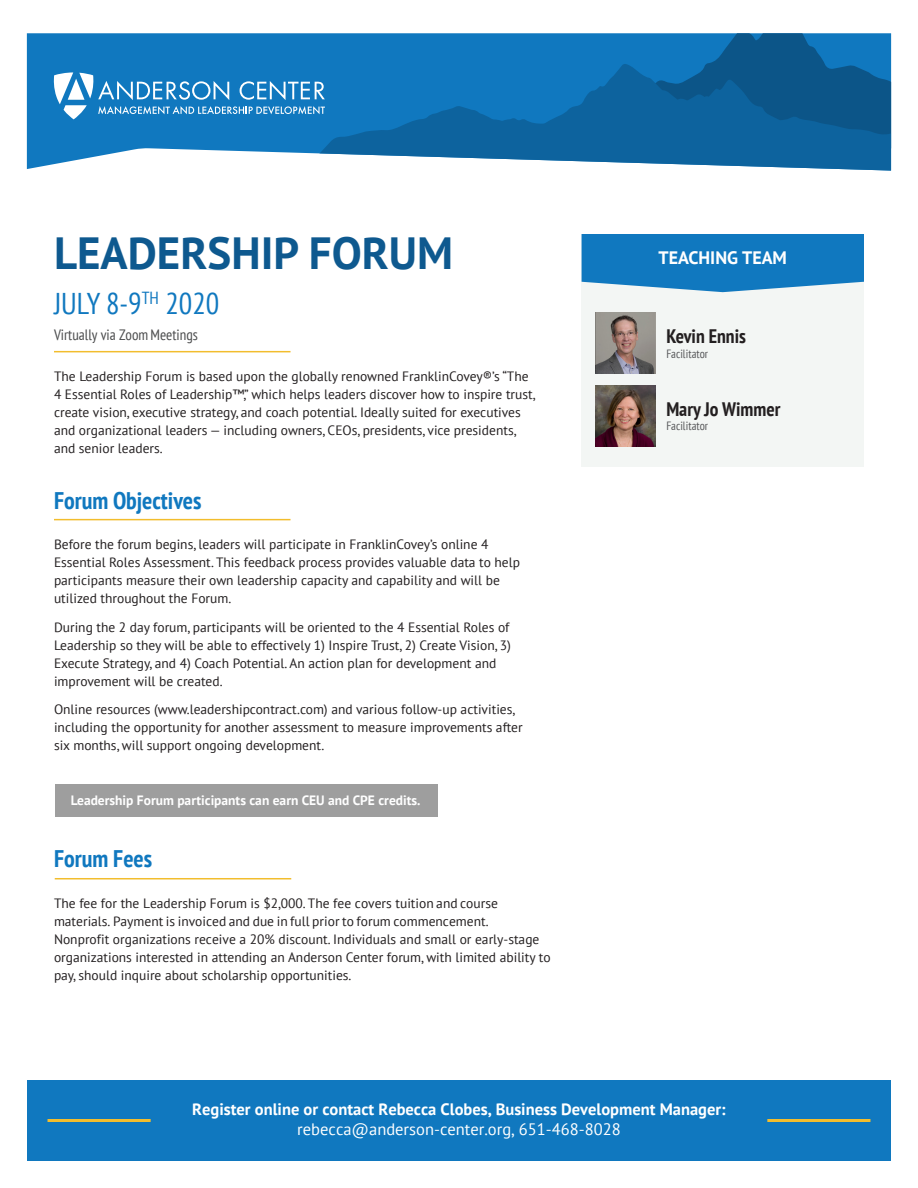
<style>
.page{position:relative;width:918px;height:1188px;background:#fff}
.page>*{position:absolute;margin:0;border:0;box-sizing:border-box;transform-origin:0 0}
.t1{font:700 45px "PT Sans";color:#0e598f}
.t2{font:condensed 30px "PT Sans";color:#1078bf}
.t3{font:700 condensed 24px "PT Sans";color:#1078bf}
.t4{font:700 condensed 19.5px "PT Sans";color:#231f20}
.t5{font:700 18px "PT Sans";color:#fff}
.t6{font:700 16.5px "PT Sans";color:#fff}
.t7{font:16.5px "PT Sans";color:#fff}
.t8{font:condensed 15px "PT Sans";color:#4b4c4d}
.Universal_Body{font:13.5px/18px "PT Sans";color:#231f20}
.Universal_Body-2{font:700 13.5px "PT Sans";color:#fff}
.t9{font:condensed 12px "PT Sans";color:#57585a}
</style>
<div class="page">
<div style="left:55px;top:784px;width:383px;height:33px;background:#9e9e9e"></div>
<hr style="left:55px;top:878px;width:236px;height:1px;background:#f2bd2d">
<hr style="left:54px;top:519px;width:237px;height:1px;background:#f2bd2d">
<div style="left:582px;top:234px;width:282px;height:233px;background:#f3f6f4"></div>
<div style="left:27px;top:1080px;width:864px;height:81px;background:#1078bf"></div>
<svg style="left:582px;top:234px;width:282px;height:58px"></svg>
<hr style="left:54px;top:351px;width:237px;height:1px;background:#f2bd2d">
<hr style="left:767px;top:1119px;width:103px;height:3px;background:#f2bd2d">
<hr style="left:48px;top:1119px;width:103px;height:3px;background:#f2bd2d">
<img style="left:595px;top:313px;width:61px;height:60px">
<img style="left:595px;top:386px;width:61px;height:60px">
<svg style="left:27px;top:33px;width:550px;height:136px;fill:#1078bf"></svg>
<svg style="left:577px;top:33px;width:314px;height:31px"></svg>
<svg style="left:319px;top:64px;width:572px;height:107px;fill:#0d639e"></svg>
<svg style="left:54px;top:72px;width:271px;height:47px"></svg>
<p class="t1" style="left:54px;top:223px;width:401px">LEADERSHIP FORUM</p>
<p class="t2" style="left:54px;top:284px;width:167px">JULY 8-9<sup>TH</sup> 2020</p>
<p class="t8" style="left:54px;top:325px;width:145px">Virtually via Zoom Meetings</p>
<p class="Universal_Body" style="left:54px;top:367px;width:483px">The Leadership Forum is based upon the globally renowned FranklinCovey®’s “The 4 Essential Roles of Leadership™,” which helps leaders discover how to inspire trust, create vision, executive strategy, and coach potential. Ideally suited for executives and organizational leaders — including owners, CEOs, presidents, vice presidents, and senior leaders.</p>
<p class="t3" style="left:54px;top:485px;width:149px">Forum Objectives</p>
<p class="Universal_Body" style="left:54px;top:535px;width:468px">Before the forum begins, leaders will participate in FranklinCovey’s online 4<br>Essential Roles Assessment. This feedback process provides valuable data to help participants measure their own leadership capacity and capability and will be utilized throughout the Forum.</p>
<p class="Universal_Body" style="left:54px;top:618px;width:459px">During the 2 day forum, participants will be oriented to the 4 Essential Roles of Leadership so they will be able to effectively 1) Inspire Trust, 2) Create Vision, 3)<br>Execute Strategy, and 4) Coach Potential. An action plan for development and improvement will be created.</p>
<p class="Universal_Body" style="left:54px;top:700px;width:470px">Online resources (www.leadershipcontract.com) and various follow-up activities, including the opportunity for another assessment to measure improvements after six months, will support ongoing development.</p>
<p class="Universal_Body-2" style="left:71px;top:791px;width:351px">Leadership Forum participants can earn CEU and CPE credits.</p>
<p class="t3" style="left:54px;top:843px;width:100px">Forum Fees</p>
<p class="Universal_Body" style="left:54px;top:894px;width:498px">The fee for the Leadership Forum is $2,000. The fee covers tuition and course materials. Payment is invoiced and due in full prior to forum commencement.<br>Nonprofit organizations receive a 20% discount. Individuals and small or early-stage organizations interested in attending an Anderson Center forum, with limited ability to pay, should inquire about scholarship opportunities.</p>
<p class="t5" style="left:659px;top:246px;width:130px">TEACHING TEAM</p>
<p class="t4" style="left:666px;top:323px;width:81px">Kevin Ennis</p>
<p class="t9" style="left:666px;top:346px;width:43px">Facilitator</p>
<p class="t4" style="left:666px;top:396px;width:116px">Mary Jo Wimmer</p>
<p class="t9" style="left:666px;top:418px;width:43px">Facilitator</p>
<p class="t6" style="left:192px;top:1099px;width:535px">Register online or contact Rebecca Clobes, Business Development Manager:</p>
<p class="t7" style="left:297px;top:1119px;width:325px">rebecca@anderson-center.org, 651-468-8028</p>
</div>
